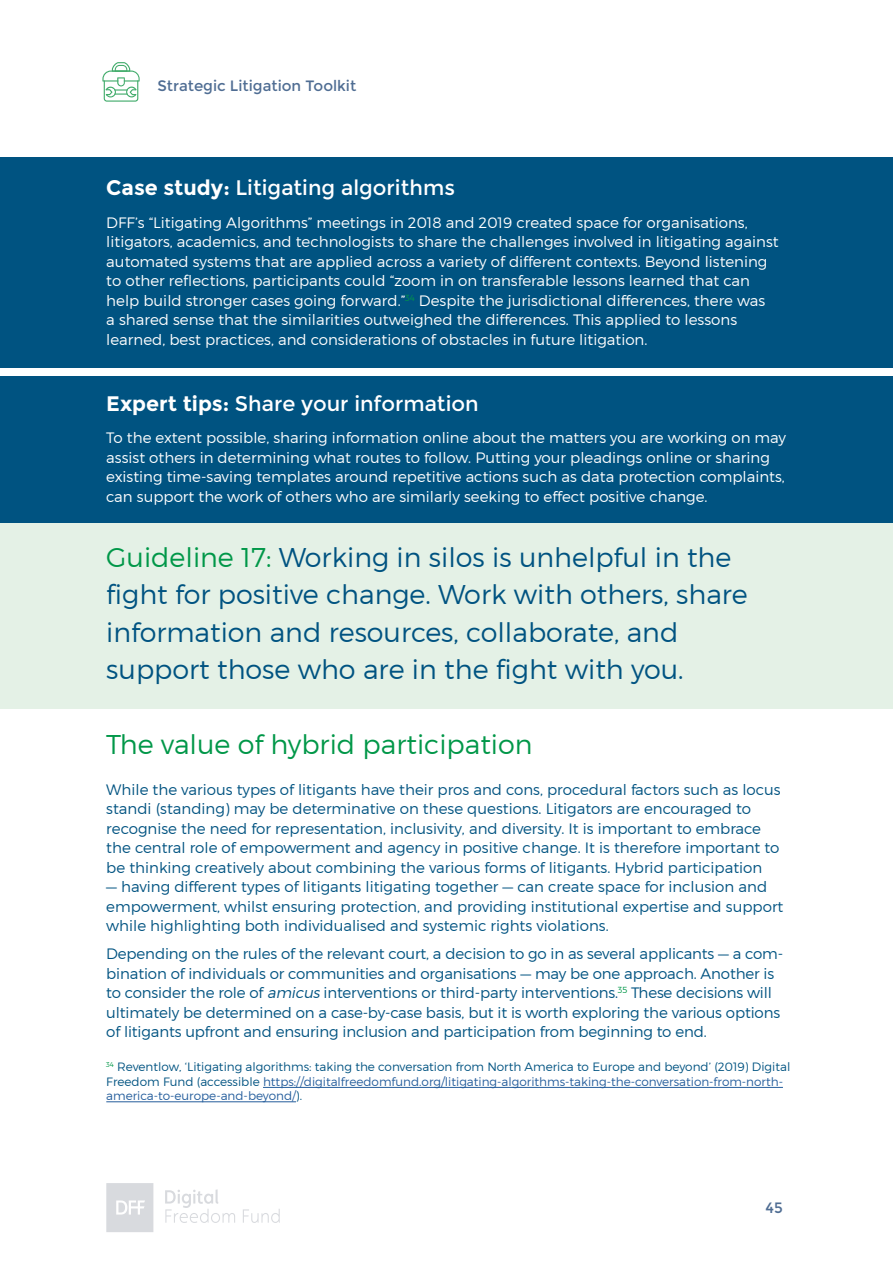
<style>
.page{position:relative;width:893px;height:1263px;background:#fff}
.page>*{position:absolute;margin:0;border:0;box-sizing:border-box;transform-origin:0 0}
.t1{font:300 27px/37.5px "Montserrat";color:#005381}
.t2{font:300 27px "Montserrat";color:#009748}
.t3{font:21px "Montserrat";color:#fff}
.t4{font:300 15px/19.5px "Montserrat";color:#005381}
.t5{font:300 15px/19.5px "Montserrat";color:#fff}
.t6{font:15px "Montserrat";color:#4f6d93}
.t7{font:300 12px/14.4px "Montserrat";color:#005381}
.s1{font-weight:700}
.s2{color:#009748}
.s3{font-style:italic}
.s4{color:#245d9c}
</style>
<div class="page">
<svg style="left:165px;top:1189px;width:70px;height:34px"></svg>
<svg style="left:243px;top:1209px;width:37px;height:14px"></svg>
<svg style="left:106px;top:1183px;width:47px;height:49px;background:#dbdde0"></svg>
<svg style="left:102px;top:62px;width:38px;height:40px"></svg>
<div style="left:0;top:376px;width:893px;height:155px;background:#005381"></div>
<div style="left:0;top:157px;width:893px;height:211px;background:#005381"></div>
<div style="left:0;top:523px;width:893px;height:186px;background:#e4f1e6"></div>
<hr style="left:263px;top:1087px;width:520px;height:1px;background:#245d9c">
<hr style="left:106px;top:1101px;width:190px;height:1px;background:#245d9c">
<p class="t6" style="left:158px;top:77px;width:200px">Strategic Litigation Toolkit</p>
<h2 class="t3" style="left:106px;top:176px;width:350px"><span class="s1">Case study:</span> Litigating algorithms</h2>
<p class="t5" style="left:106px;top:212px;width:674px">DFF’s “Litigating Algorithms” meetings in 2018 and 2019 created space for organisations, litigators, academics, and technologists to share the challenges involved in litigating against automated systems that are applied across a variety of different contexts. Beyond listening to other reflections, participants could “zoom in on transferable lessons learned that can help build stronger cases going forward.”<sup>34</sup> Despite the jurisdictional differences, there was<br>a shared sense that the similarities outweighed the differences. This applied to lessons learned, best practices, and considerations of obstacles in future litigation.</p>
<h2 class="t3" style="left:106px;top:391px;width:374px"><span class="s1">Expert tips:</span> Share your information</h2>
<p class="t5" style="left:106px;top:428px;width:681px">To the extent possible, sharing information online about the matters you are working on may assist others in determining what routes to follow. Putting your pleadings online or sharing existing time-saving templates around repetitive actions such as data protection complaints, can support the work of others who are similarly seeking to effect positive change.</p>
<h1 class="t1" style="left:106px;top:538px;width:643px"><span class="s2">Guideline 17:</span> Working in silos is unhelpful in the fight for positive change. Work with others, share information and resources, collaborate, and support those who are in the fight with you.</h1>
<h1 class="t2" style="left:106px;top:728px;width:428px">The value of hybrid participation</h1>
<p class="t4" style="left:106px;top:779px;width:676px">While the various types of litigants have their pros and cons, procedural factors such as locus standi (standing) may be determinative on these questions. Litigators are encouraged to recognise the need for representation, inclusivity, and diversity. It is important to embrace the central role of empowerment and agency in positive change. It is therefore important to be thinking creatively about combining the various forms of litigants. Hybrid participation</p>
<p class="t4" style="left:106px;top:877px;width:679px">— having different types of litigants litigating together — can create space for inclusion and empowerment, whilst ensuring protection, and providing institutional expertise and support while highlighting both individualised and systemic rights violations.</p>
<p class="t4" style="left:106px;top:944px;width:678px">Depending on the rules of the relevant court, a decision to go in as several applicants — a com&shy;bination of individuals or communities and organisations — may be one approach. Another is to consider the role of <span class="s3">amicus</span> interventions or third-party interventions.<sup>35</sup> These decisions will ultimately be determined on a case-by-case basis, but it is worth exploring the various options of litigants upfront and ensuring inclusion and participation from beginning to end.</p>
<p class="t7" style="left:106px;top:1059px;width:686px"><sup>34</sup> Reventlow, ‘Litigating algorithms: taking the conversation from North America to Europe and beyond’ (2019) Digital<br>Freedom Fund (accessible <span class="s4">https://digitalfreedomfund.org/litigating-algorithms-taking-the-conversation-from-north&shy;america-to-europe-and-beyond/</span>).</p>
<p class="t6" style="left:765px;top:1199px;width:19px">45</p>
</div>
